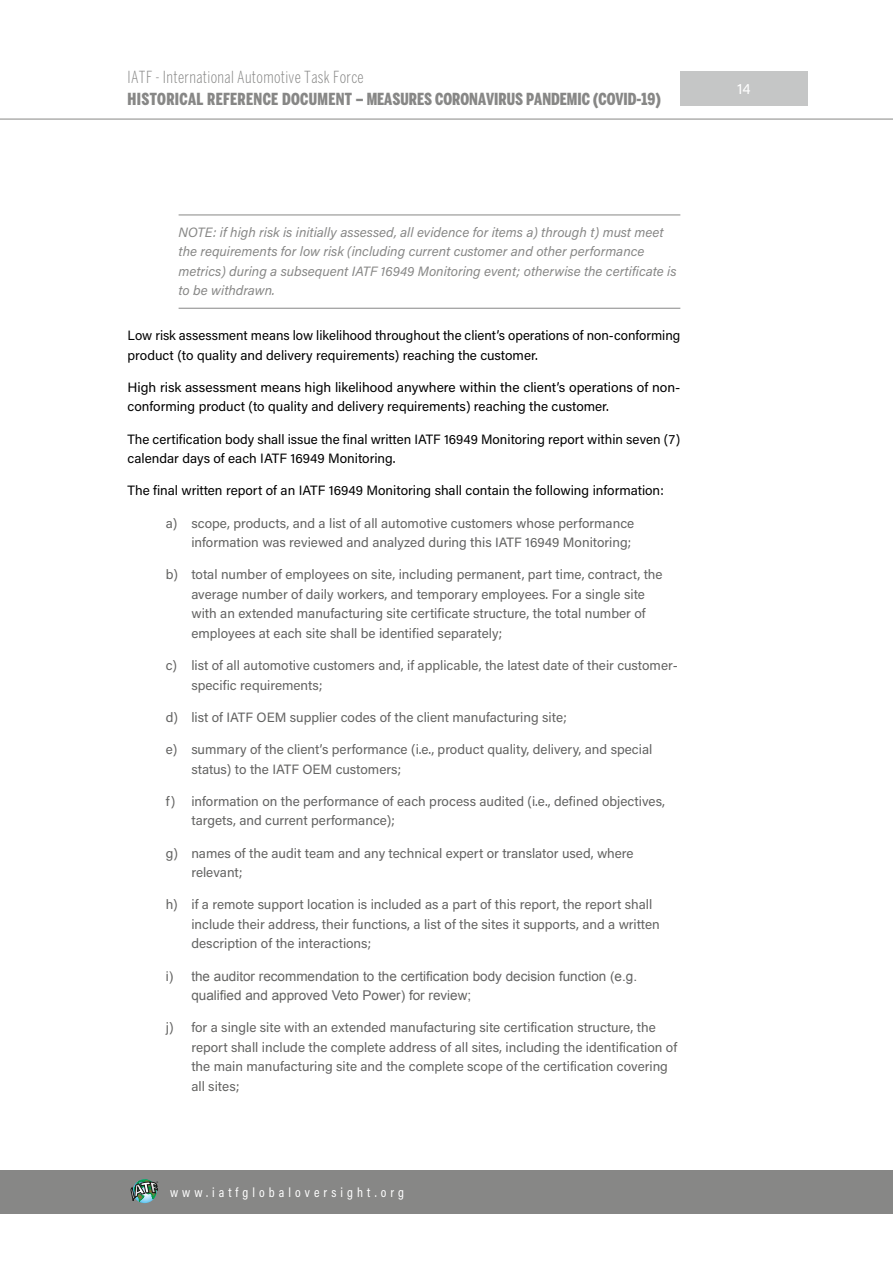
<style>
.page{position:relative;width:893px;height:1263px;background:#fff}
.page>*{position:absolute;margin:0;border:0;box-sizing:border-box;transform-origin:0 0}
.t1{font:900 extra-condensed 16.5px "Benton Sans";color:#878786}
.t2{font:300 extra-condensed 16.5px "Benton Sans";letter-spacing:.02em;color:#878786}
.t3{font:15px "Acumin Pro";color:#fff}
.t4{font:13.5px/19.5px "Acumin Pro";color:#636362}
.t5{font:13.5px/19.5px "Acumin Pro";color:#000}
.t6{font:italic 13.5px/19.5px "Acumin Pro";color:#878786}
.t7{font:13.5px/19.5px "Arial";color:#636362}
.t8{font:13.5px "Acumin Pro Cond";letter-spacing:.3em;color:#fff}
.t9{font:300 2.25px "Helvetica Neue";color:#000}
</style>
<div class="page">
<div style="left:0;top:1170px;width:893px;height:44px;background:#878786"></div>
<hr style="left:0;top:119px;width:893px;height:1px;background:#878786">
<div style="left:680px;top:71px;width:127px;height:34px;background:#c5c6c6"></div>
<svg style="left:131px;top:1179px;width:27px;height:24px"></svg>
<hr style="left:179px;top:215px;width:501px;height:1px;background:#878786">
<hr style="left:179px;top:308px;width:501px;height:1px;background:#878786">
<p class="t2" style="left:128px;top:67px;width:238px">IATF - International Automotive Task Force</p>
<p class="t1" style="left:128px;top:90px;width:535px">HISTORICAL REFERENCE DOCUMENT – MEASURES CORONAVIRUS PANDEMIC (COVID-19)</p>
<p class="t6" style="left:179px;top:222px;width:499px">NOTE: if high risk is initially assessed, all evidence for items a) through t) must meet the requirements for low risk (including current customer and other performance metrics) during a subsequent IATF 16949 Monitoring event; otherwise the certificate is to be withdrawn.</p>
<p class="t5" style="left:128px;top:325px;width:554px">Low risk assessment means low likelihood throughout the client’s operations of non-conforming product (to quality and delivery requirements) reaching the customer.</p>
<p class="t5" style="left:128px;top:377px;width:554px">High risk assessment means high likelihood anywhere within the client’s operations of non&shy;conforming product (to quality and delivery requirements) reaching the customer.</p>
<p class="t5" style="left:128px;top:429px;width:554px">The certification body shall issue the final written IATF 16949 Monitoring report within seven (7) calendar days of each IATF 16949 Monitoring.</p>
<p class="t5" style="left:128px;top:480px;width:538px">The final written report of an IATF 16949 Monitoring shall contain the following information:</p>
<p class="t4" style="left:166px;top:513px;width:470px;text-align:right">a) scope, products, and a list of all automotive customers whose performance information was reviewed and analyzed during this IATF 16949 Monitoring;</p>
<p class="t4" style="left:191px;top:564px;width:473px;text-indent:-26px">b) total number of employees on site, including permanent, part time, contract, the average number of daily workers, and temporary employees. For a single site with an extended manufacturing site certificate structure, the total number of employees at each site shall be identified separately;</p>
<p class="t4" style="left:191px;top:655px;width:488px;text-indent:-26px">c) list of all automotive customers and, if applicable, the latest date of their customer&shy;specific requirements;</p>
<p class="t4" style="left:166px;top:707px;width:402px">d) list of IATF OEM supplier codes of the client manufacturing site;</p>
<p class="t4" style="left:191px;top:739px;width:462px;text-indent:-26px">e) summary of the client’s performance (i.e., product quality, delivery, and special status) to the IATF OEM customers;</p>
<p class="t4" style="left:191px;top:791px;width:475px;text-indent:-26px">f) information on the performance of each process audited (i.e., defined objectives, targets, and current performance);</p>
<p class="t4" style="left:191px;top:843px;width:444px;text-indent:-26px">g) names of the audit team and any technical expert or translator used, where relevant;</p>
<p class="t4" style="left:191px;top:894px;width:470px;text-indent:-26px">h) if a remote support location is included as a part of this report, the report shall include their address, their functions, a list of the sites it supports, and a written description of the interactions;</p>
<p class="t7" style="left:191px;top:966px;width:447px;text-indent:-26px">i) the auditor recommendation to the certification body decision function (e.g. qualified and approved Veto Power) for review;</p>
<p class="t4" style="left:191px;top:1017px;width:487px;text-indent:-26px">j) for a single site with an extended manufacturing site certification structure, the report shall include the complete address of all sites, including the identification of the main manufacturing site and the complete scope of the certification covering all sites;</p>
<p class="t9" style="left:157px;top:1180px;width:3px">®</p>
<p class="t8" style="left:170px;top:1183px;width:235px">www.iatfglobaloversight.org</p>
<p class="t3" style="left:737px;top:78px;width:15px">14</p>
</div>
